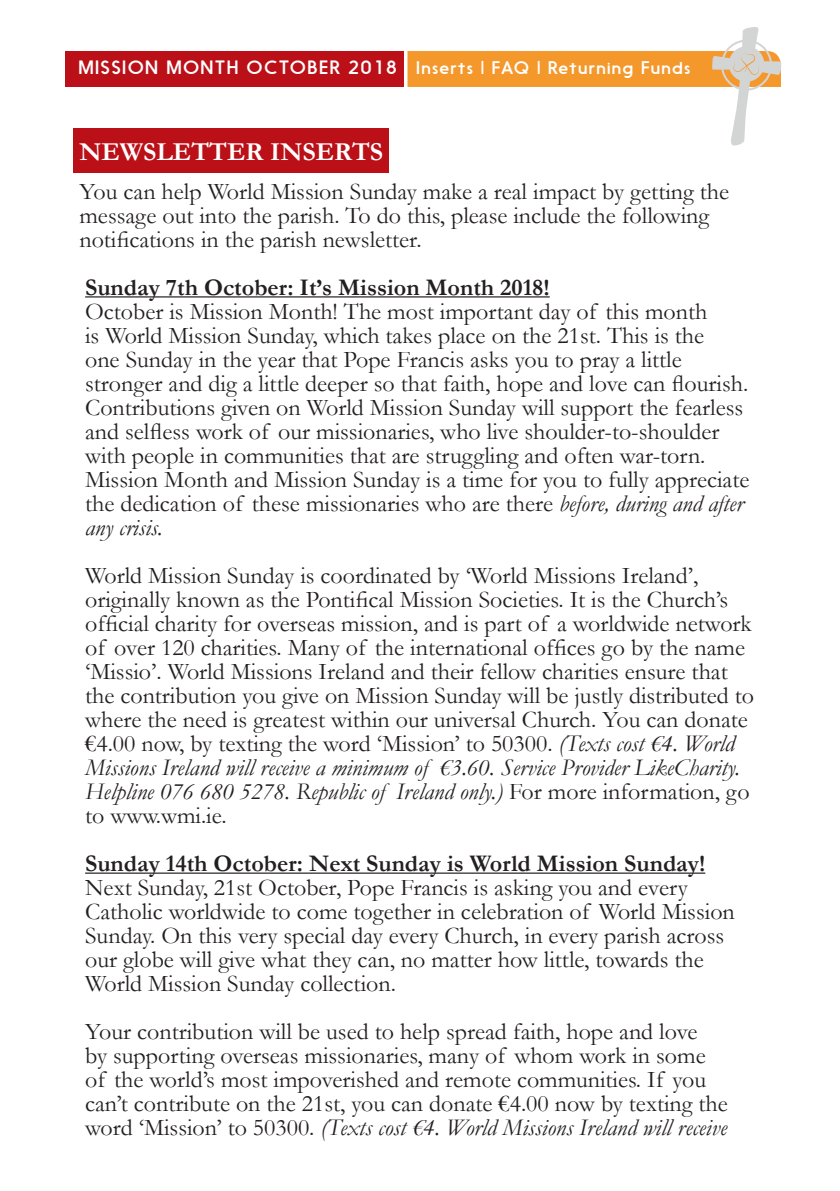
<style>
.page{position:relative;width:840px;height:1191px;background:#fff}
.page>*{position:absolute;margin:0;border:0;box-sizing:border-box;transform-origin:0 0}
.Main_Headings{font:700 26px "Garamond";color:#fff}
.Paragraph_Style_2{font:24px/24px "Garamond";color:#231f20}
.Paragraph_Style_2-2{font:700 24px "Garamond";color:#231f20}
.t1{font:17.2px "Nanami Rounded Book";letter-spacing:.07em;color:#fff;scale:1.05 1}
.s1{font-size:18px}
.s2{font-style:italic}
</style>
<div class="page">
<div style="left:66px;top:51px;width:338px;height:36px;background:#bb1018"></div>
<svg style="left:407px;top:27px;width:373px;height:119px"></svg>
<hr style="left:85px;top:296px;width:464px;height:1px;background:#231f20">
<hr style="left:85px;top:872px;width:620px;height:1px;background:#231f20">
<div style="left:74px;top:128px;width:314px;height:45px;background:#bb1018"></div>
<p class="t1" style="left:78px;top:58px;width:584px"><span class="s1">MISSION MONTH OCTOBER 2018</span> Inserts | FAQ | Returning Funds</p>
<p class="Main_Headings" style="left:79px;top:134px;width:305px">NEWSLETTER INSERTS</p>
<p class="Paragraph_Style_2" style="left:79px;top:179px;width:650px">You can help World Mission Sunday make a real impact by getting the message out into the parish. To do this, please include the following notifications in the parish newsletter.</p>
<p class="Paragraph_Style_2-2" style="left:85px;top:271px;width:466px">Sunday 7th October: It’s Mission Month 2018!</p>
<p class="Paragraph_Style_2" style="left:85px;top:299px;width:665px">October is Mission Month! The most important day of this month<br>is World Mission Sunday, which takes place on the 21st. This is the<br>one Sunday in the year that Pope Francis asks you to pray a little stronger and dig a little deeper so that faith, hope and love can flourish.<br>Contributions given on World Mission Sunday will support the fearless and selfless work of our missionaries, who live shoulder-to-shoulder with people in communities that are struggling and often war-torn.<br>Mission Month and Mission Sunday is a time for you to fully appreciate the dedication of these missionaries who are there <span class="s2">before, during and after any crisis.</span></p>
<p class="Paragraph_Style_2" style="left:85px;top:563px;width:670px">World Mission Sunday is coordinated by ‘World Missions Ireland’, originally known as the Pontifical Mission Societies. It is the Church’s official charity for overseas mission, and is part of a worldwide network of over 120 charities. Many of the international offices go by the name ‘Missio’. World Missions Ireland and their fellow charities ensure that the contribution you give on Mission Sunday will be justly distributed to where the need is greatest within our universal Church. You can donate €4.00 now, by texting the word ‘Mission’ to 50300. <span class="s2">(Texts cost €4. World Missions Ireland will receive a minimum of €3.60. Service Provider LikeCharity.<br>Helpline 076 680 5278. Republic of Ireland only.)</span> For more information, go to www.wmi.ie.</p>
<p class="Paragraph_Style_2-2" style="left:85px;top:847px;width:621px">Sunday 14th October: Next Sunday is World Mission Sunday!</p>
<p class="Paragraph_Style_2" style="left:85px;top:875px;width:651px">Next Sunday, 21st October, Pope Francis is asking you and every Catholic worldwide to come together in celebration of World Mission Sunday. On this very special day every Church, in every parish across our globe will give what they can, no matter how little, towards the World Mission Sunday collection.</p>
<p class="Paragraph_Style_2" style="left:85px;top:1019px;width:643px">Your contribution will be used to help spread faith, hope and love<br>by supporting overseas missionaries, many of whom work in some of the world’s most impoverished and remote communities. If you can’t contribute on the 21st, you can donate €4.00 now by texting the word ‘Mission’ to 50300. <span class="s2">(Texts cost €4. World Missions Ireland will receive</span></p>
</div>
